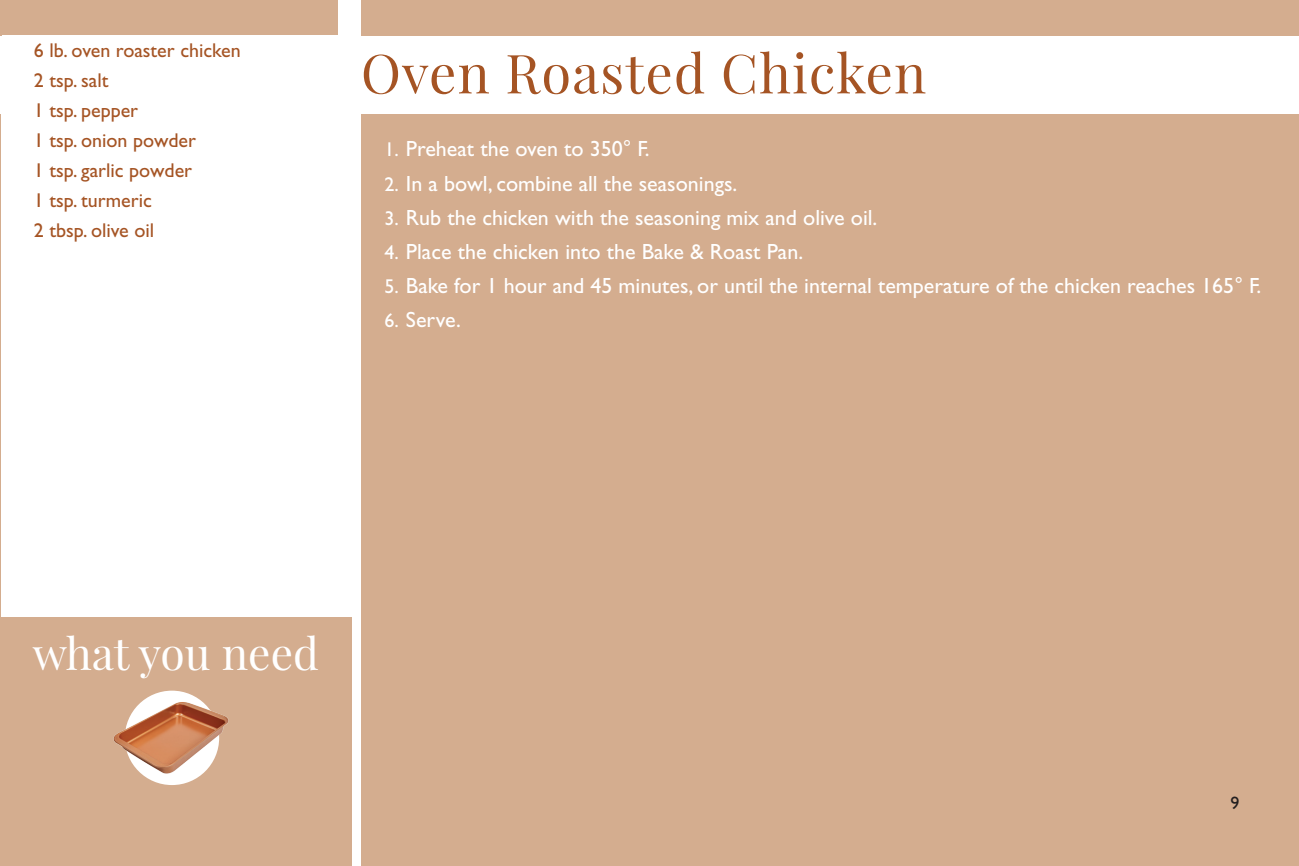
<style>
.page{position:relative;width:1299px;height:866px;background:#fff}
.page>*{position:absolute;margin:0;border:0;box-sizing:border-box;transform-origin:0 0}
.t1{font:54px "Playfair Display";letter-spacing:.02em;color:#a55424}
.t2{font:44.4px "Playfair Display";color:#fff}
.t3{font:22px "Gill Sans Std";color:#fff}
.t4{font:20px/30px "Gill Sans Std";color:#a55424}
.t5{font:18px "Gill Sans Std";color:#231f20}
.s1{font-size:20px}
</style>
<div class="page">
<hr style="left:0;top:0;width:2px;height:35px;background:#d4ad8f">
<hr style="left:0;top:114px;width:1px;height:751px;background:#d4ad8f">
<div style="left:1px;top:616px;width:351px;height:249px;background:#d4ad8f"></div>
<div style="left:1px;top:0;width:337px;height:35px;background:#d4ad8f"></div>
<div style="left:361px;top:0;width:937px;height:35px;background:#d4ad8f"></div>
<div style="left:361px;top:114px;width:937px;height:751px;background:#d4ad8f"></div>
<img style="left:113px;top:690px;width:116px;height:95px">
<p class="t4" style="left:34px;top:35px;width:208px">6 lb. oven roaster chicken<br>2 tsp. salt<br>1 tsp. pepper<br>1 tsp. onion powder<br>1 tsp. garlic powder<br>1 tsp. turmeric<br>2 tbsp. olive oil</p>
<h1 class="t1" style="left:361px;top:39px;width:566px">Oven Roasted Chicken</h1>
<p class="t3" style="left:384px;top:136px;width:267px"><span class="s1">1.</span> Preheat the oven to 350° F.</p>
<p class="t3" style="left:384px;top:170px;width:354px"><span class="s1">2.</span> In a bowl, combine all the seasonings.</p>
<p class="t3" style="left:384px;top:204px;width:494px"><span class="s1">3.</span> Rub the chicken with the seasoning mix and olive oil.</p>
<p class="t3" style="left:384px;top:238px;width:420px"><span class="s1">4.</span> Place the chicken into the Bake &amp; Roast Pan.</p>
<p class="t3" style="left:384px;top:272px;width:878px"><span class="s1">5.</span> Bake for 1 hour and 45 minutes, or until the internal temperature of the chicken reaches 165° F.</p>
<p class="t3" style="left:384px;top:306px;width:78px"><span class="s1">6.</span> Serve.</p>
<h2 class="t2" style="left:33px;top:624px;width:288px">what you need</h2>
<p class="t5" style="left:1230px;top:791px;width:10px">9</p>
</div>
